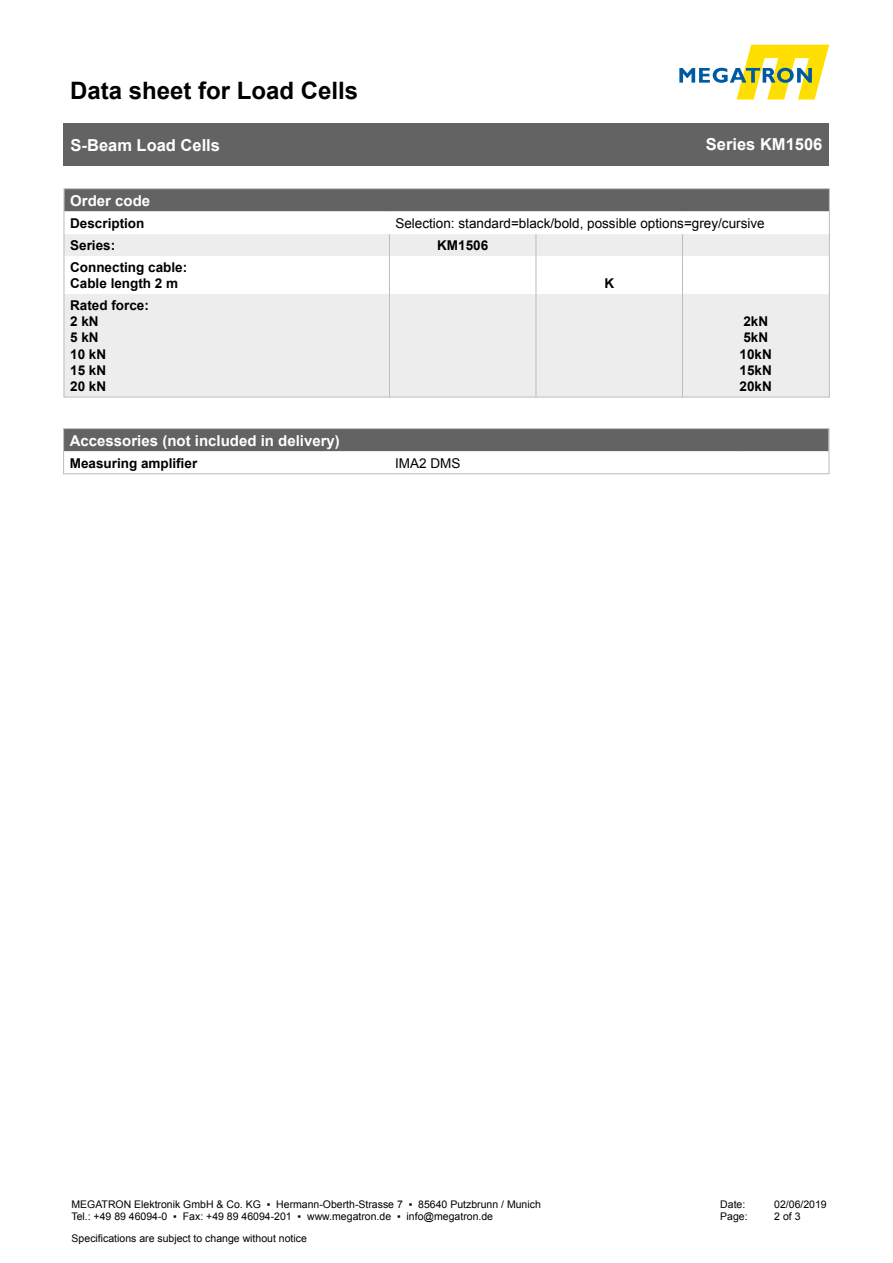
<style>
.page{position:relative;width:893px;height:1263px;background:#fff}
.page>*{position:absolute;margin:0;border:0;box-sizing:border-box;transform-origin:0 0}
.t1{font:700 24px "Arial";color:#000}
.t2{font:700 16.5px "Arial";color:#fff}
.t3{font:700 15px "Arial";color:#fff}
.t4{font:700 13.5px "Arial";color:#000}
.t5{font:13.5px "Arial";color:#000}
.t6{font:10.5px/12.6px "Arial";color:#000}
</style>
<div class="page">
<svg style="left:679px;top:45px;width:150px;height:55px"></svg>
<div style="left:64px;top:123px;width:765px;height:43px;background:#646363"></div>
<svg style="left:66px;top:234px;width:762px;height:161px;fill:#ededed"></svg>
<div style="left:66px;top:191px;width:762px;height:20px;background:#646363"></div>
<svg style="left:389px;top:234px;width:1px;height:22px"></svg>
<svg style="left:536px;top:234px;width:1px;height:22px"></svg>
<svg style="left:682px;top:234px;width:1px;height:22px"></svg>
<hr style="left:389px;top:256px;width:1px;height:38px;background:#bcbcbc">
<hr style="left:536px;top:256px;width:1px;height:38px;background:#bcbcbc">
<hr style="left:682px;top:256px;width:1px;height:38px;background:#bcbcbc">
<hr style="left:389px;top:294px;width:1px;height:103px;background:#bcbcbc">
<hr style="left:536px;top:294px;width:1px;height:103px;background:#bcbcbc">
<hr style="left:682px;top:294px;width:1px;height:103px;background:#bcbcbc">
<div style="left:64px;top:189px;width:766px;height:208px;border:1px solid #bcbcbc"></div>
<div style="left:65px;top:430px;width:762px;height:21px;background:#646363"></div>
<div style="left:63px;top:428px;width:766px;height:46px;border:1px solid #bcbcbc"></div>
<h1 class="t1" style="left:70px;top:74px;width:290px">Data sheet for Load Cells</h1>
<h2 class="t2" style="left:71px;top:134px;width:151px">S-Beam Load Cells</h2>
<h2 class="t2" style="left:706px;top:133px;width:118px">Series KM1506</h2>
<p class="t3" style="left:70px;top:191px;width:82px">Order code</p>
<p class="t4" style="left:70px;top:214px;width:76px">Description</p>
<p class="t5" style="left:395px;top:215px;width:371px">Selection: standard=black/bold, possible options=grey/cursive</p>
<p class="t4" style="left:70px;top:236px;width:47px">Series:</p>
<p class="t4" style="left:437px;top:236px;width:53px">KM1506</p>
<p class="t4" style="left:70px;top:258px;width:119px">Connecting cable:</p>
<p class="t4" style="left:70px;top:274px;width:110px">Cable length 2 m</p>
<p class="t4" style="left:604px;top:274px;width:11px">K</p>
<p class="t4" style="left:70px;top:296px;width:80px">Rated force:</p>
<p class="t4" style="left:70px;top:312px;width:30px">2 kN</p>
<p class="t4" style="left:70px;top:329px;width:30px">5 kN</p>
<p class="t4" style="left:70px;top:345px;width:38px">10 kN</p>
<p class="t4" style="left:70px;top:361px;width:38px">15 kN</p>
<p class="t4" style="left:70px;top:377px;width:38px">20 kN</p>
<p class="t4" style="left:743px;top:312px;width:26px">2kN</p>
<p class="t4" style="left:743px;top:329px;width:26px">5kN</p>
<p class="t4" style="left:740px;top:345px;width:34px">10kN</p>
<p class="t4" style="left:740px;top:361px;width:34px">15kN</p>
<p class="t4" style="left:740px;top:377px;width:34px">20kN</p>
<p class="t3" style="left:70px;top:430px;width:272px">Accessories (not included in delivery)</p>
<p class="t4" style="left:70px;top:454px;width:129px">Measuring amplifier</p>
<p class="t5" style="left:395px;top:454px;width:67px">IMA2 DMS</p>
<p class="t6" style="left:71px;top:1198px;width:471px">MEGATRON Elektronik GmbH &amp; Co. KG ▪ Hermann-Oberth-Strasse 7 ▪ 85640 Putzbrunn / Munich<br>Tel.: +49 89 46094-0 ▪ Fax: +49 89 46094-201 ▪ www.megatron.de ▪ info@megatron.de</p>
<p class="t6" style="left:720px;top:1198px;width:27px">Date:</p>
<p class="t6" style="left:774px;top:1198px;width:54px">02/06/2019</p>
<p class="t6" style="left:720px;top:1210px;width:29px">Page:</p>
<p class="t6" style="left:774px;top:1210px;width:28px">2 of 3</p>
<p class="t6" style="left:72px;top:1232px;width:237px">Specifications are subject to change without notice</p>
</div>
